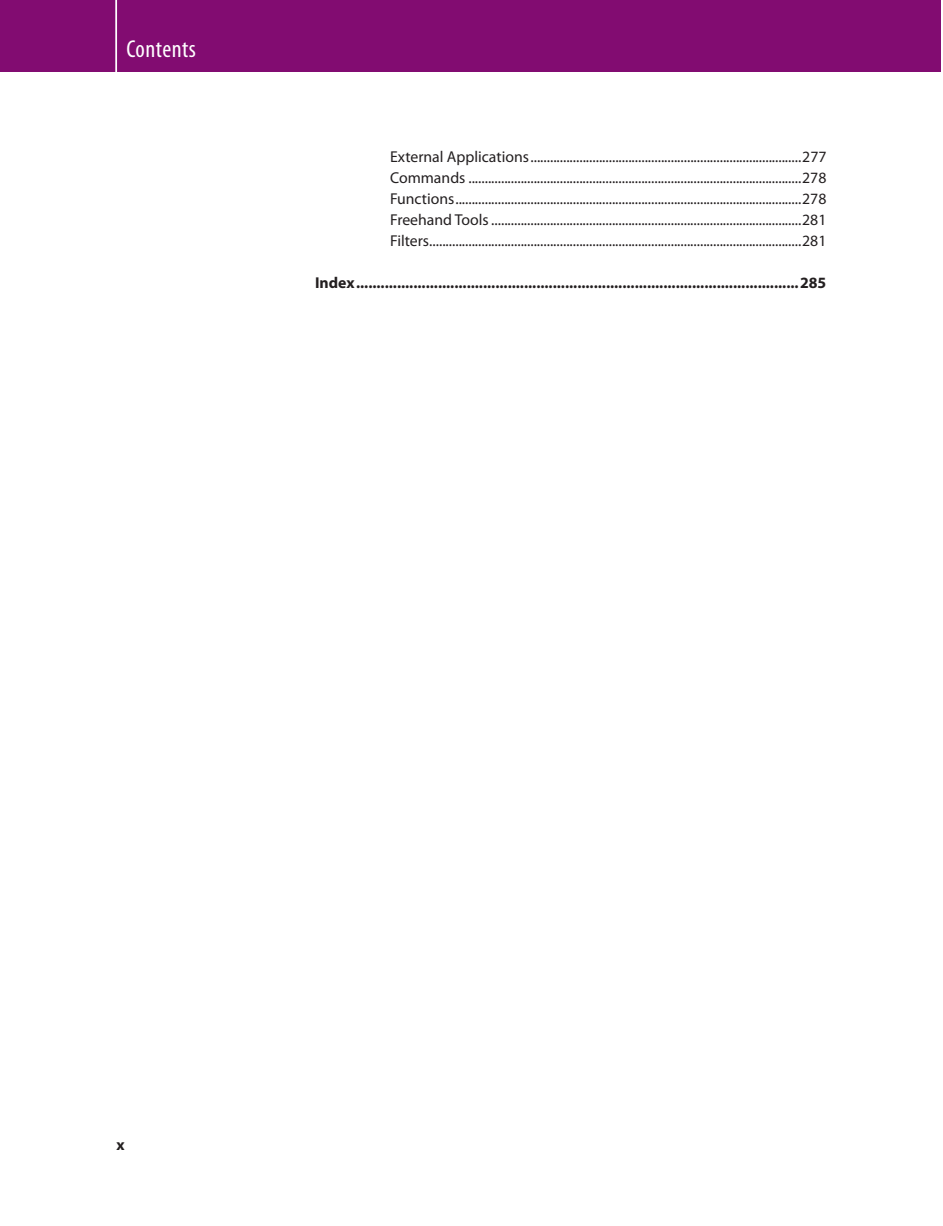
<style>
.page{position:relative;width:943px;height:1226px;background:#fff}
.page>*{position:absolute;margin:0;border:0;box-sizing:border-box;transform-origin:0 0}
.t1{font:condensed 24.5px "Myriad Pro";letter-spacing:.015em;color:#fff}
.t2{font:15.75px/21px "Myriad Pro";color:#231f20;text-align:justify}
.t3{font:700 15.75px "Myriad Pro";color:#231f20}
</style>
<div class="page">
<div style="left:0;top:0;width:940px;height:72px;background:#820c71"></div>
<hr style="left:115px;top:0;width:2px;height:82px;background:#fff">
<p class="t1" style="left:126px;top:40px;width:71px">Contents</p>
<p class="t2" style="left:390px;top:147px;width:438px">External Applications ...................................................................................277<br>Commands ......................................................................................................278<br>Functions ..........................................................................................................278<br>Freehand Tools ...............................................................................................281<br>Filters ..................................................................................................................281</p>
<p class="t3" style="left:315px;top:276px;width:512px">Index ............................................................................................................285</p>
<p class="t3" style="left:116px;top:1137px;width:10px">x</p>
</div>
